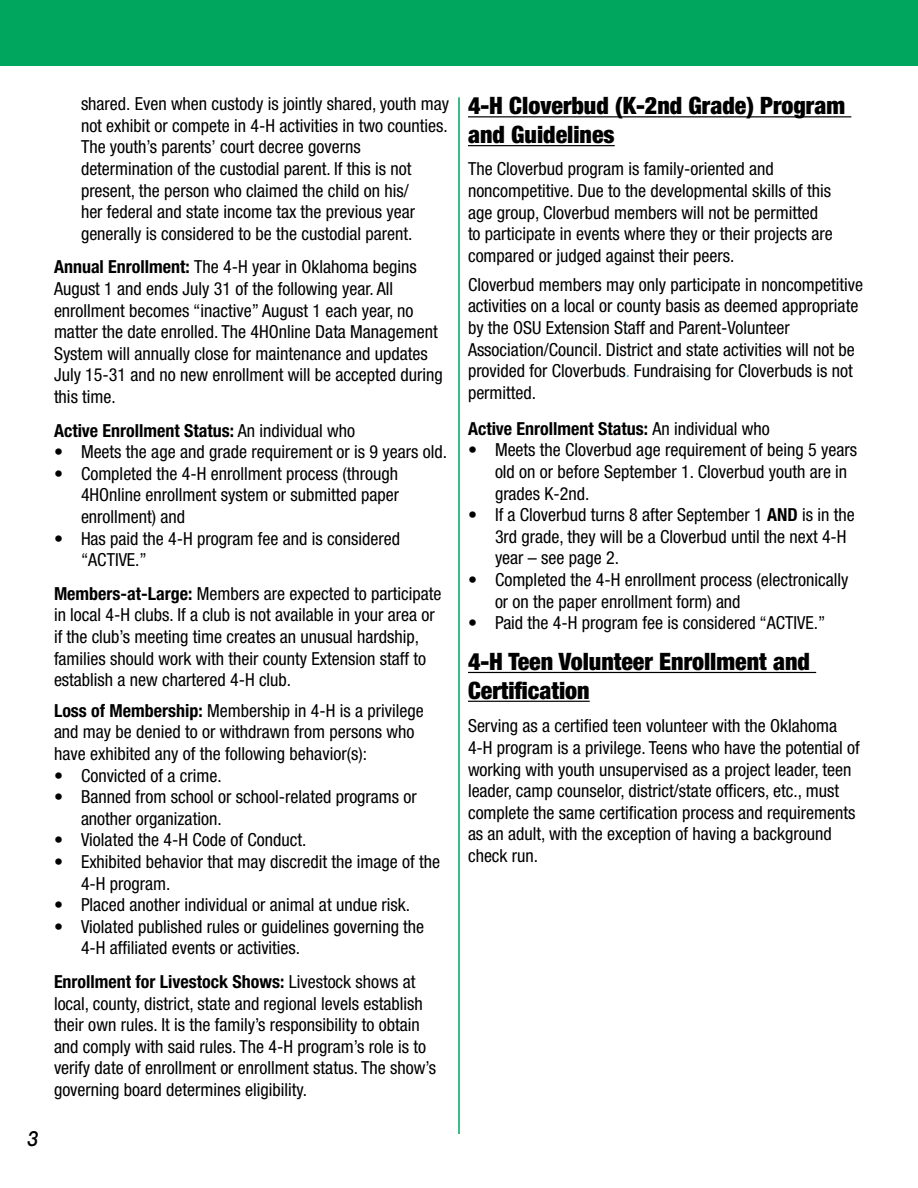
<style>
.page{position:relative;width:918px;height:1188px;background:#fff}
.page>*{position:absolute;margin:0;border:0;box-sizing:border-box;transform-origin:0 0}
.t1{font:900 condensed 24px/28.8px "Helvetica Neue LT Std";color:#000}
.t2{font:italic 500 21px "Helvetica Neue LT Std";color:#000;scale:.9 1}
.t3{font:condensed 18px/21.6px "Helvetica Neue LT Std";color:#000}
.t4{font:700 condensed 18px "Helvetica Neue LT Std";color:#000}
.s1{font-weight:700}
.s2{font-weight:400}
.s3{color:#00aeef}
</style>
<div class="page">
<div style="left:0;top:0;width:918px;height:66px;background:#00a65d"></div>
<hr style="left:468px;top:116px;width:383px;height:1px;background:#000">
<hr style="left:468px;top:145px;width:147px;height:1px;background:#000">
<hr style="left:468px;top:672px;width:348px;height:1px;background:#000">
<hr style="left:468px;top:701px;width:122px;height:1px;background:#000">
<hr style="left:458px;top:97px;width:2px;height:1037px;background:#00a65d">
<p class="t2" style="left:28px;top:1126px;width:13px">3</p>
<p class="t3" style="left:81px;top:93px;width:370px">shared. Even when custody is jointly shared, youth may not exhibit or compete in 4-H activities in two counties.<br>The youth’s parents’ court decree governs determination of the custodial parent. If this is not present, the person who claimed the child on his/<br>her federal and state income tax the previous year generally is considered to be the custodial parent.</p>
<p class="t3" style="left:54px;top:256px;width:390px"><span class="s1">Annual Enrollment:</span> The 4-H year in Oklahoma begins August 1 and ends July 31 of the following year. All enrollment becomes “inactive” August 1 each year, no matter the date enrolled. The 4HOnline Data Management System will annually close for maintenance and updates July 15-31 and no new enrollment will be accepted during this time.</p>
<p class="t4" style="left:54px;top:419px;width:303px">Active Enrollment Status: <span class="s2">An individual who</span></p>
<p class="t3" style="left:54px;top:441px;width:395px">• Meets the age and grade requirement or is 9 years old.</p>
<p class="t3" style="left:81px;top:463px;width:320px;text-align:justify;text-indent:-27px">• Completed the 4-H enrollment process (through 4HOnline enrollment system or submitted paper enrollment) and</p>
<p class="t3" style="left:81px;top:527px;width:321px;text-indent:-27px">• Has paid the 4-H program fee and is considered “ACTIVE.”</p>
<p class="t3" style="left:54px;top:583px;width:389px"><span class="s1">Members-at-Large:</span> Members are expected to participate in local 4-H clubs. If a club is not available in your area or if the club’s meeting time creates an unusual hardship, families should work with their county Extension staff to establish a new chartered 4-H club.</p>
<p class="t3" style="left:54px;top:700px;width:371px"><span class="s1">Loss of Membership:</span> Membership in 4-H is a privilege and may be denied to or withdrawn from persons who have exhibited any of the following behavior(s):</p>
<p class="t3" style="left:54px;top:764px;width:169px">• Convicted of a crime.</p>
<p class="t3" style="left:81px;top:786px;width:337px;text-indent:-27px">• Banned from school or school-related programs or another organization.</p>
<p class="t3" style="left:54px;top:829px;width:254px">• Violated the 4-H Code of Conduct.</p>
<p class="t3" style="left:81px;top:851px;width:361px;text-indent:-27px">• Exhibited behavior that may discredit the image of the<br>4-H program.</p>
<p class="t3" style="left:54px;top:894px;width:358px">• Placed another individual or animal at undue risk.</p>
<p class="t3" style="left:81px;top:916px;width:345px;text-indent:-27px">• Violated published rules or guidelines governing the<br>4-H affiliated events or activities.</p>
<p class="t3" style="left:54px;top:971px;width:384px"><span class="s1">Enrollment for Livestock Shows:</span> Livestock shows at local, county, district, state and regional levels establish their own rules. It is the family’s responsibility to obtain and comply with said rules. The 4-H program’s role is to verify date of enrollment or enrollment status. The show’s governing board determines eligibility.</p>
<h1 class="t1" style="left:468px;top:91px;width:379px">4-H Cloverbud (K-2nd Grade) Program and Guidelines</h1>
<p class="t3" style="left:468px;top:158px;width:366px">The Cloverbud program is family-oriented and noncompetitive. Due to the developmental skills of this age group, Cloverbud members will not be permitted to participate in events where they or their projects are compared or judged against their peers.</p>
<p class="t3" style="left:468px;top:274px;width:397px">Cloverbud members may only participate in noncompetitive activities on a local or county basis as deemed appropriate by the OSU Extension Staff and Parent-Volunteer Association/Council. District and state activities will not be provided for Cloverbuds<span class="s3">.</span> Fundraising for Cloverbuds is not permitted.</p>
<p class="t4" style="left:468px;top:418px;width:303px">Active Enrollment Status: <span class="s2">An individual who</span></p>
<p class="t3" style="left:495px;top:439px;width:364px;text-indent:-27px">• Meets the Cloverbud age requirement of being 5 years old on or before September 1. Cloverbud youth are in grades K-2nd.</p>
<p class="t3" style="left:495px;top:504px;width:361px;text-indent:-27px">• If a Cloverbud turns 8 after September 1 <span class="s1">AND</span> is in the<br>3rd grade, they will be a Cloverbud until the next 4-H year – see page 2.</p>
<p class="t3" style="left:495px;top:569px;width:355px;text-indent:-27px">• Completed the 4-H enrollment process (electronically or on the paper enrollment form) and</p>
<p class="t3" style="left:468px;top:612px;width:359px">• Paid the 4-H program fee is considered “ACTIVE.”</p>
<h1 class="t1" style="left:468px;top:647px;width:343px">4-H Teen Volunteer Enrollment and<br>Certification</h1>
<p class="t3" style="left:468px;top:715px;width:393px">Serving as a certified teen volunteer with the Oklahoma 4-H program is a privilege. Teens who have the potential of working with youth unsupervised as a project leader, teen leader, camp counselor, district/state officers, etc., must complete the same certification process and requirements as an adult, with the exception of having a background check run.</p>
</div>
